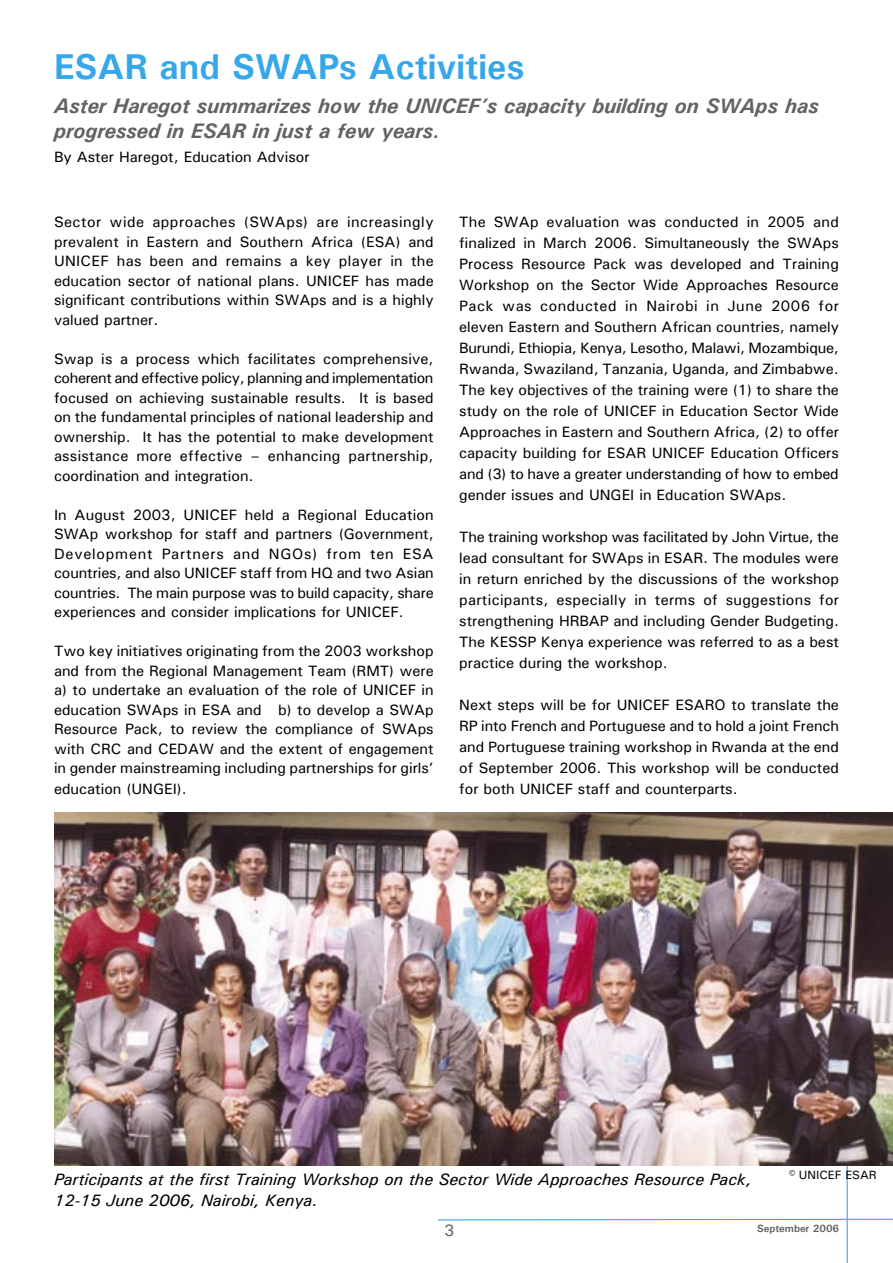
<style>
.page{position:relative;width:893px;height:1263px;background:#fff}
.page>*{position:absolute;margin:0;border:0;box-sizing:border-box;transform-origin:0 0}
.Heading_1{font:700 36px "Univers";color:#36a7e9}
.sub_heading_1{font:italic 700 21px/25.2px "Univers";color:#636363}
.Body_text_1{font:italic 500 16.5px/21px "Univers";color:#000}
.Body_text_1tab{font:500 16.5px "Univers";color:#636363}
.Body_text{font:500 15px/21px "Univers";color:#000;text-align:justify}
.Footnotes{font:500 12px "Univers";color:#000}
.Body_text_1tab-2{font:700 10.5px "Univers";color:#636363}
</style>
<div class="page">
<svg style="left:438px;top:1218px;width:455px;height:3px"></svg>
<hr style="left:847px;top:1166px;width:1px;height:97px;background:#36a7e9">
<img style="left:54px;top:812px;width:839px;height:353px">
<p class="Heading_1" style="left:54px;top:44px;width:472px">ESAR and SWAPs Activities</p>
<p class="sub_heading_1" style="left:54px;top:92px;width:766px">Aster Haregot summarizes how the UNICEF’s capacity building on SWAps has progressed in ESAR in just a few years.</p>
<p class="Body_text" style="left:54px;top:146px;width:257px">By Aster Haregot, Education Advisor</p>
<p class="Body_text" style="left:54px;top:212px;width:381px;line-height:19.5px">Sector wide approaches (SWAps) are increasingly prevalent in Eastern and Southern Africa (ESA) and UNICEF has been and remains a key player in the education sector of national plans. UNICEF has made significant contributions within SWAps and is a highly valued partner.</p>
<p class="Body_text" style="left:54px;top:348px;width:381px;line-height:19.5px">Swap is a process which facilitates comprehensive, coherent and effective policy, planning and implementation focused on achieving sustainable results. It is based on the fundamental principles of national leadership and ownership. It has the potential to make development assistance more effective – enhancing partnership, coordination and integration.</p>
<p class="Body_text" style="left:54px;top:504px;width:381px;line-height:19.5px">In August 2003, UNICEF held a Regional Education SWAp workshop for staff and partners (Government, Development Partners and NGOs) from ten ESA countries, and also UNICEF staff from HQ and two Asian countries. The main purpose was to build capacity, share experiences and consider implications for UNICEF.</p>
<p class="Body_text" style="left:54px;top:641px;width:381px;line-height:19.6px">Two key initiatives originating from the 2003 workshop and from the Regional Management Team (RMT) were a) to undertake an evaluation of the role of UNICEF in education SWAps in ESA and b) to develop a SWAp Resource Pack, to review the compliance of SWAps with CRC and CEDAW and the extent of engagement in gender mainstreaming including partnerships for girls’ education (UNGEI).</p>
<p class="Body_text" style="left:459px;top:211px;width:381px">The SWAp evaluation was conducted in 2005 and finalized in March 2006. Simultaneously the SWAps Process Resource Pack was developed and Training Workshop on the Sector Wide Approaches Resource Pack was conducted in Nairobi in June 2006 for eleven Eastern and Southern African countries, namely Burundi, Ethiopia, Kenya, Lesotho, Malawi, Mozambique, Rwanda, Swaziland, Tanzania, Uganda, and Zimbabwe.<br>The key objectives of the training were (1) to share the study on the role of UNICEF in Education Sector Wide Approaches in Eastern and Southern Africa, (2) to offer capacity building for ESAR UNICEF Education Officers and (3) to have a greater understanding of how to embed gender issues and UNGEI in Education SWAps.</p>
<p class="Body_text" style="left:459px;top:526px;width:381px">The training workshop was facilitated by John Virtue, the lead consultant for SWAps in ESAR. The modules were in return enriched by the discussions of the workshop participants, especially in terms of suggestions for strengthening HRBAP and including Gender Budgeting.<br>The KESSP Kenya experience was referred to as a best practice during the workshop.</p>
<p class="Body_text" style="left:459px;top:694px;width:381px">Next steps will be for UNICEF ESARO to translate the RP into French and Portuguese and to hold a joint French and Portuguese training workshop in Rwanda at the end of September 2006. This workshop will be conducted for both UNICEF staff and counterparts.</p>
<p class="Body_text_1" style="left:54px;top:1168px;width:699px">Participants at the first Training Workshop on the Sector Wide Approaches Resource Pack,<br>12-15 June 2006, Nairobi, Kenya.</p>
<p class="Footnotes" style="left:789px;top:1167px;width:89px">© UNICEF ESAR</p>
<p class="Body_text_1tab" style="left:444px;top:1220px;width:12px">3</p>
<p class="Body_text_1tab-2" style="left:757px;top:1222px;width:84px">September 2006</p>
</div>
